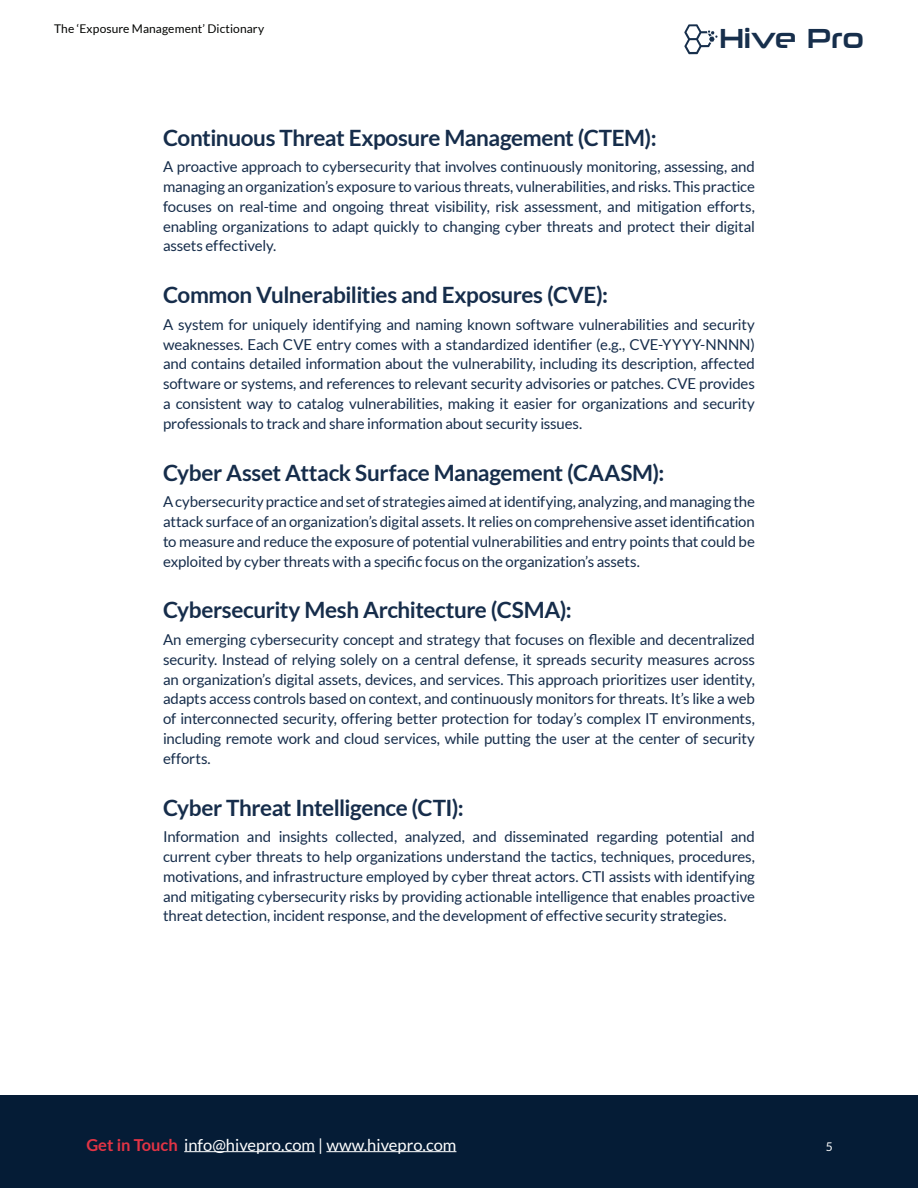
<style>
.page{position:relative;width:918px;height:1188px;background:#fff}
.page>*{position:absolute;margin:0;border:0;box-sizing:border-box;transform-origin:0 0}
.t1{font:27.9px "Neuropolitical Rg";color:#172f4c;scale:.96 1}
.t2{font:700 22.5px "Lato";letter-spacing:-.015em;color:#162d4b}
.t3{font:16.5px "Lato";color:#fff}
.t4{font:15px/19.8px "Lato";letter-spacing:-.015em;color:#162d4b;text-align:justify}
.t5{font:12px "Lato";letter-spacing:.01em;color:#040503}
.t6{font:12px "Lato";color:#fff}
.s1{font-weight:700;color:#e23445}
</style>
<div class="page">
<div style="left:0;top:1095px;width:918px;height:93px;background:#051c36"></div>
<hr style="left:184px;top:1151px;width:131px;height:1px;background:#fff">
<hr style="left:326px;top:1151px;width:130px;height:1px;background:#fff">
<svg style="left:684px;top:24px;width:34px;height:30px"></svg>
<p class="t5" style="left:54px;top:22px;width:212px">The ‘Exposure Management’ Dictionary</p>
<p class="t1" style="left:719px;top:21px;width:152px">Hive Pro</p>
<p class="t2" style="left:163px;top:124px;width:495px">Continuous Threat Exposure Management (CTEM):</p>
<p class="t4" style="left:163px;top:157px;width:593px">A proactive approach to cybersecurity that involves continuously monitoring, assessing, and managing an organization’s exposure to various threats, vulnerabilities, and risks. This practice focuses on real-time and ongoing threat visibility, risk assessment, and mitigation efforts, enabling organizations to adapt quickly to changing cyber threats and protect their digital assets effectively.</p>
<p class="t2" style="left:163px;top:282px;width:447px">Common Vulnerabilities and Exposures (CVE):</p>
<p class="t4" style="left:163px;top:314px;width:593px">A system for uniquely identifying and naming known software vulnerabilities and security weaknesses. Each CVE entry comes with a standardized identifier (e.g., CVE-YYYY-NNNN) and contains detailed information about the vulnerability, including its description, affected software or systems, and references to relevant security advisories or patches. CVE provides a consistent way to catalog vulnerabilities, making it easier for organizations and security professionals to track and share information about security issues.</p>
<p class="t2" style="left:163px;top:459px;width:503px">Cyber Asset Attack Surface Management (CAASM):</p>
<p class="t4" style="left:163px;top:492px;width:593px">A cybersecurity practice and set of strategies aimed at identifying, analyzing, and managing the attack surface of an organization’s digital assets. It relies on comprehensive asset identification to measure and reduce the exposure of potential vulnerabilities and entry points that could be exploited by cyber threats with a specific focus on the organization’s assets.</p>
<p class="t2" style="left:163px;top:597px;width:410px">Cybersecurity Mesh Architecture (CSMA):</p>
<p class="t4" style="left:163px;top:630px;width:593px">An emerging cybersecurity concept and strategy that focuses on flexible and decentralized security. Instead of relying solely on a central defense, it spreads security measures across an organization’s digital assets, devices, and services. This approach prioritizes user identity, adapts access controls based on context, and continuously monitors for threats. It’s like a web of interconnected security, offering better protection for today’s complex IT environments, including remote work and cloud services, while putting the user at the center of security efforts.</p>
<p class="t2" style="left:163px;top:795px;width:302px">Cyber Threat Intelligence (CTI):</p>
<p class="t4" style="left:163px;top:827px;width:593px">Information and insights collected, analyzed, and disseminated regarding potential and current cyber threats to help organizations understand the tactics, techniques, procedures, motivations, and infrastructure employed by cyber threat actors. CTI assists with identifying and mitigating cybersecurity risks by providing actionable intelligence that enables proactive threat detection, incident response, and the development of effective security strategies.</p>
<p class="t3" style="left:86px;top:1135px;width:372px"><span class="s1">Get in Touch</span> info@hivepro.com | www.hivepro.com</p>
<p class="t6" style="left:826px;top:1140px;width:8px">5</p>
</div>
